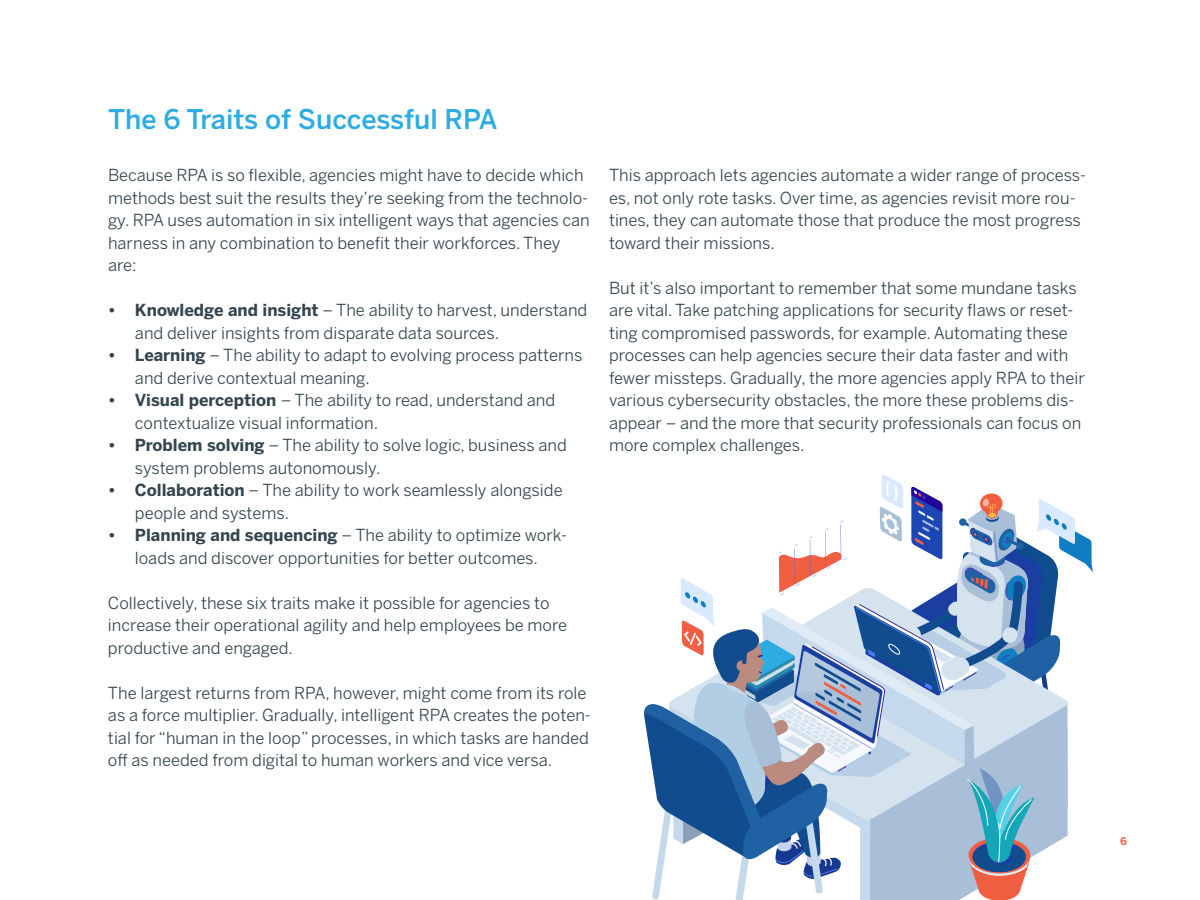
<style>
.page{position:relative;width:1200px;height:900px;background:#fff}
.page>*{position:absolute;margin:0;border:0;box-sizing:border-box;transform-origin:0 0}
.t1{font:500 27px "Benton Sans";letter-spacing:-.005em;color:#2cace2}
.t2{font:16.5px/22.5px "Benton Sans";color:#33454e}
.t3{font:700 10.5px "Benton Sans";color:#f15f43}
.s1{font-weight:700}
</style>
<div class="page">
<svg style="left:644px;top:474px;width:449px;height:426px"></svg>
<h1 class="t1" style="left:108px;top:103px;width:391px">The 6 Traits of Successful RPA</h1>
<p class="t2" style="left:108px;top:164px;width:483px">Because RPA is so flexible, agencies might have to decide which methods best suit the results they’re seeking from the technolo&shy;gy. RPA uses automation in six intelligent ways that agencies can harness in any combination to benefit their workforces. They are:</p>
<p class="t2" style="left:135px;top:299px;width:454px;text-indent:-27px"><span class="s1">• Knowledge and insight</span> – The ability to harvest, understand and deliver insights from disparate data sources.</p>
<p class="t2" style="left:135px;top:344px;width:449px;text-indent:-27px"><span class="s1">• Learning</span> – The ability to adapt to evolving process patterns and derive contextual meaning.</p>
<p class="t2" style="left:135px;top:389px;width:422px;text-indent:-27px"><span class="s1">• Visual perception</span> – The ability to read, understand and contextualize visual information.</p>
<p class="t2" style="left:135px;top:434px;width:433px;text-indent:-27px"><span class="s1">• Problem solving</span> – The ability to solve logic, business and system problems autonomously.</p>
<p class="t2" style="left:135px;top:479px;width:429px;text-indent:-27px"><span class="s1">• Collaboration</span> – The ability to work seamlessly alongside people and systems.</p>
<p class="t2" style="left:108px;top:524px;width:461px;text-align:center"><span class="s1">• Planning and sequencing</span> – The ability to optimize work&shy;loads and discover opportunities for better outcomes.</p>
<p class="t2" style="left:108px;top:592px;width:461px">Collectively, these six traits make it possible for agencies to increase their operational agility and help employees be more productive and engaged.</p>
<p class="t2" style="left:108px;top:682px;width:484px">The largest returns from RPA, however, might come from its role as a force multiplier. Gradually, intelligent RPA creates the poten&shy;tial for “human in the loop” processes, in which tasks are handed off as needed from digital to human workers and vice versa.</p>
<p class="t2" style="left:609px;top:164px;width:479px">This approach lets agencies automate a wider range of process&shy;es, not only rote tasks. Over time, as agencies revisit more rou&shy;tines, they can automate those that produce the most progress toward their missions.</p>
<p class="t2" style="left:609px;top:276px;width:477px">But it’s also important to remember that some mundane tasks are vital. Take patching applications for security flaws or reset&shy;ting compromised passwords, for example. Automating these processes can help agencies secure their data faster and with fewer missteps. Gradually, the more agencies apply RPA to their various cybersecurity obstacles, the more these problems dis&shy;appear – and the more that security professionals can focus on more complex challenges.</p>
<p class="t3" style="left:1120px;top:835px;width:8px">6</p>
</div>
